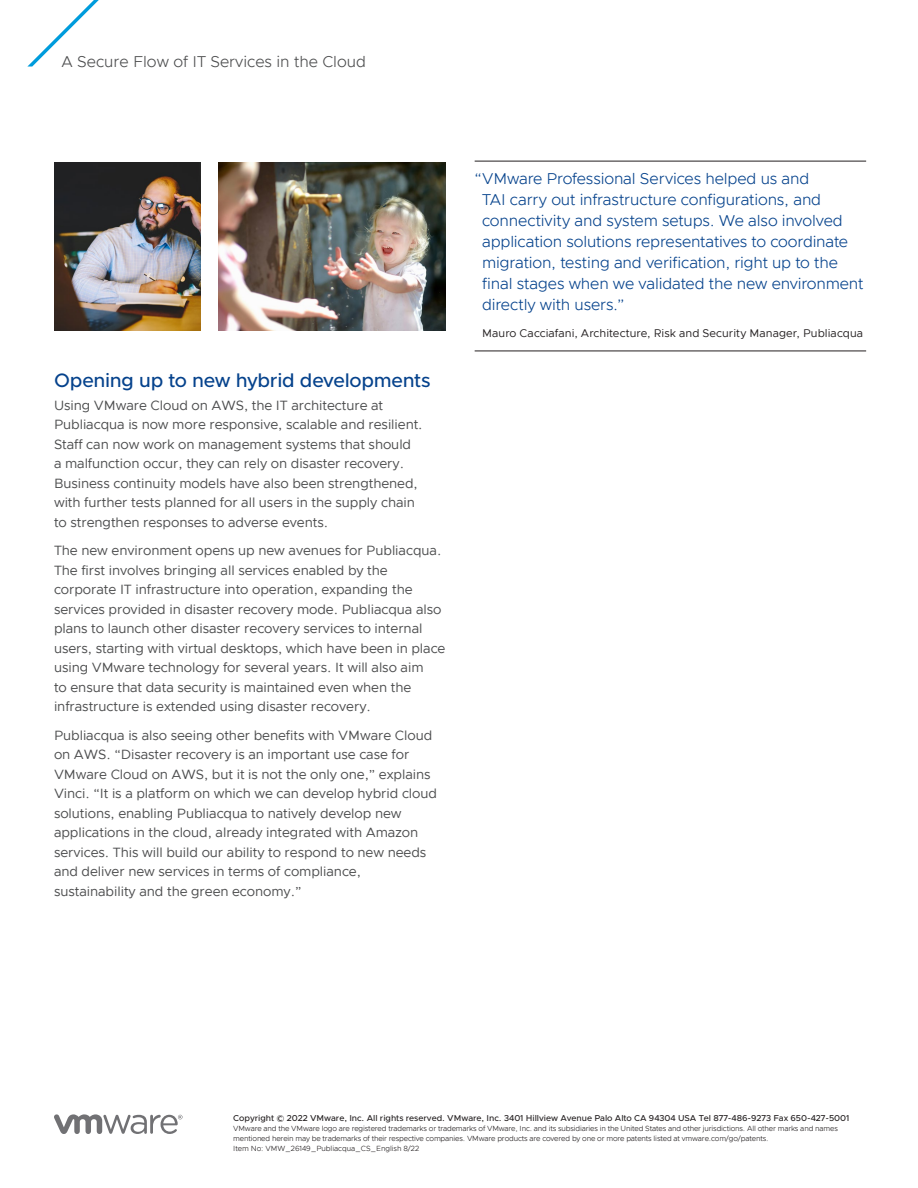
<style>
.page{position:relative;width:918px;height:1188px;background:#fff}
.page>*{position:absolute;margin:0;border:0;box-sizing:border-box;transform-origin:0 0}
._2a__SUBHEAD_1{font:500 19.5px "Metropolis";letter-spacing:-.01em;color:#05428c}
._3c__BODY_QUOTE_INDI{font:300 15.75px/21px "Metropolis";letter-spacing:-.01em;color:#05428c}
.t1{font:300 15.75px "Metropolis";color:#4b4c4d}
._3a__BODY_TEXT{font:13.5px/19.5px "Metropolis";letter-spacing:-.005em;color:#4b4c4d}
._3c__BODY_QUOTE_ATTR{font:11.25px "Metropolis";letter-spacing:.005em;color:#231f20}
.BOILERPLATE_HEADER{font:500 8.7px "Metropolis";letter-spacing:-.005em;color:#231f20}
.BOILERPLATE_BODY{font:300 7.5px/9.8px "Metropolis";letter-spacing:-.02em;color:#231f20}
</style>
<div class="page">
<svg style="left:27px;top:0;width:72px;height:67px"></svg>
<svg style="left:54px;top:1114px;width:129px;height:20px"></svg>
<hr style="left:475px;top:161px;width:391px;height:1px;background:#231f20">
<hr style="left:475px;top:351px;width:391px;height:1px;background:#231f20">
<img style="left:54px;top:162px;width:147px;height:169px">
<img style="left:219px;top:162px;width:227px;height:169px">
<p class="t1" style="left:62px;top:51px;width:306px">A Secure Flow of IT Services in the Cloud</p>
<h2 class="_2a__SUBHEAD_1" style="left:54px;top:368px;width:378px">Opening up to new hybrid developments</h2>
<p class="_3a__BODY_TEXT" style="left:54px;top:395px;width:370px">Using VMware Cloud on AWS, the IT architecture at Publiacqua is now more responsive, scalable and resilient.<br>Staff can now work on management systems that should<br>a malfunction occur, they can rely on disaster recovery.<br>Business continuity models have also been strengthened, with further tests planned for all users in the supply chain to strengthen responses to adverse events.</p>
<p class="_3a__BODY_TEXT" style="left:54px;top:541px;width:393px">The new environment opens up new avenues for Publiacqua.<br>The first involves bringing all services enabled by the corporate IT infrastructure into operation, expanding the services provided in disaster recovery mode. Publiacqua also plans to launch other disaster recovery services to internal users, starting with virtual desktops, which have been in place using VMware technology for several years. It will also aim<br>to ensure that data security is maintained even when the infrastructure is extended using disaster recovery.</p>
<p class="_3a__BODY_TEXT" style="left:54px;top:725px;width:385px">Publiacqua is also seeing other benefits with VMware Cloud on AWS. “Disaster recovery is an important use case for VMware Cloud on AWS, but it is not the only one,” explains Vinci. “It is a platform on which we can develop hybrid cloud solutions, enabling Publiacqua to natively develop new applications in the cloud, already integrated with Amazon services. This will build our ability to respond to new needs and deliver new services in terms of compliance, sustainability and the green economy.”</p>
<p class="_3c__BODY_QUOTE_INDI" style="left:482px;top:168px;width:383px;text-indent:-7px">“VMware Professional Services helped us and<br>TAI carry out infrastructure configurations, and connectivity and system setups. We also involved application solutions representatives to coordinate migration, testing and verification, right up to the final stages when we validated the new environment directly with users.”</p>
<p class="_3c__BODY_QUOTE_ATTR" style="left:482px;top:326px;width:383px">Mauro Cacciafani, Architecture, Risk and Security Manager, Publiacqua</p>
<p class="BOILERPLATE_HEADER" style="left:233px;top:1113px;width:618px">Copyright © 2022 VMware, Inc. All rights reserved. VMware, Inc. 3401 Hillview Avenue Palo Alto CA 94304 USA Tel 877-486-9273 Fax 650-427-5001</p>
<p class="BOILERPLATE_BODY" style="left:233px;top:1124px;width:606px">VMware and the VMware logo are registered trademarks or trademarks of VMware, Inc. and its subsidiaries in the United States and other jurisdictions. All other marks and names mentioned herein may be trademarks of their respective companies. VMware products are covered by one or more patents listed at vmware.com/go/patents.</p>
<p class="BOILERPLATE_BODY" style="left:233px;top:1143px;width:187px">Item No: VMW_26149_Publiacqua_CS_English 8/22</p>
</div>
